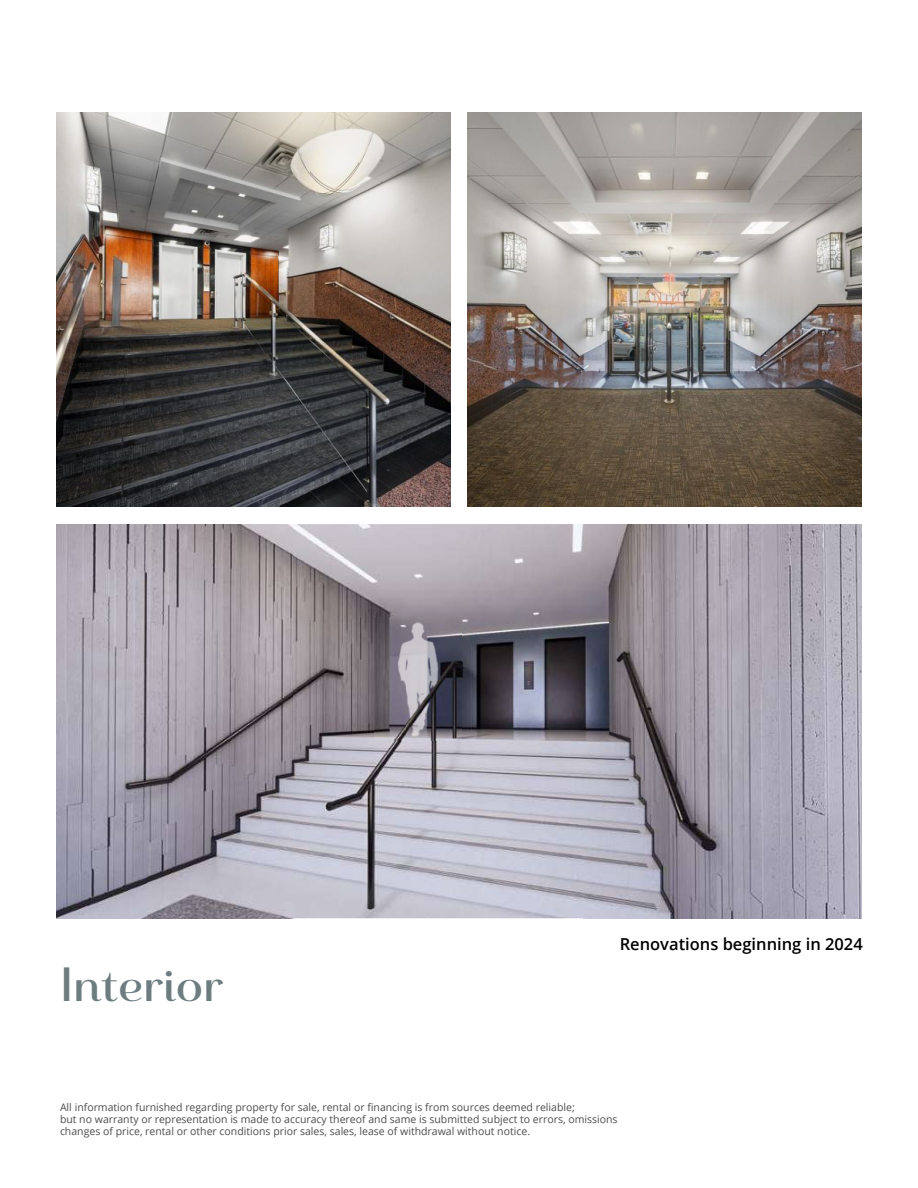
<style>
.page{position:relative;width:918px;height:1188px;background:#fff}
.page>*{position:absolute;margin:0;border:0;box-sizing:border-box;transform-origin:0 0}
.t1{font:48px "Grenale Nor Med";color:#6c7c7f}
.t2{font:600 16.5px "Open Sans";color:#000}
.t3{font:10.5px/12px "Open Sans";color:#4d4d4d}
</style>
<div class="page">
<img style="left:56px;top:524px;width:806px;height:394px">
<img style="left:375px;top:618px;width:87px;height:123px">
<img style="left:56px;top:112px;width:394px;height:394px">
<img style="left:468px;top:112px;width:394px;height:394px">
<h1 class="t1" style="left:60px;top:955px;width:165px">Interior</h1>
<h2 class="t2" style="left:620px;top:933px;width:245px">Renovations beginning in 2024</h2>
<p class="t3" style="left:60px;top:1101px;width:559px">All information furnished regarding property for sale, rental or financing is from sources deemed reliable;<br>but no warranty or representation is made to accuracy thereof and same is submitted subject to errors, omissions changes of price, rental or other conditions prior sales, sales, lease of withdrawal without notice.</p>
</div>
